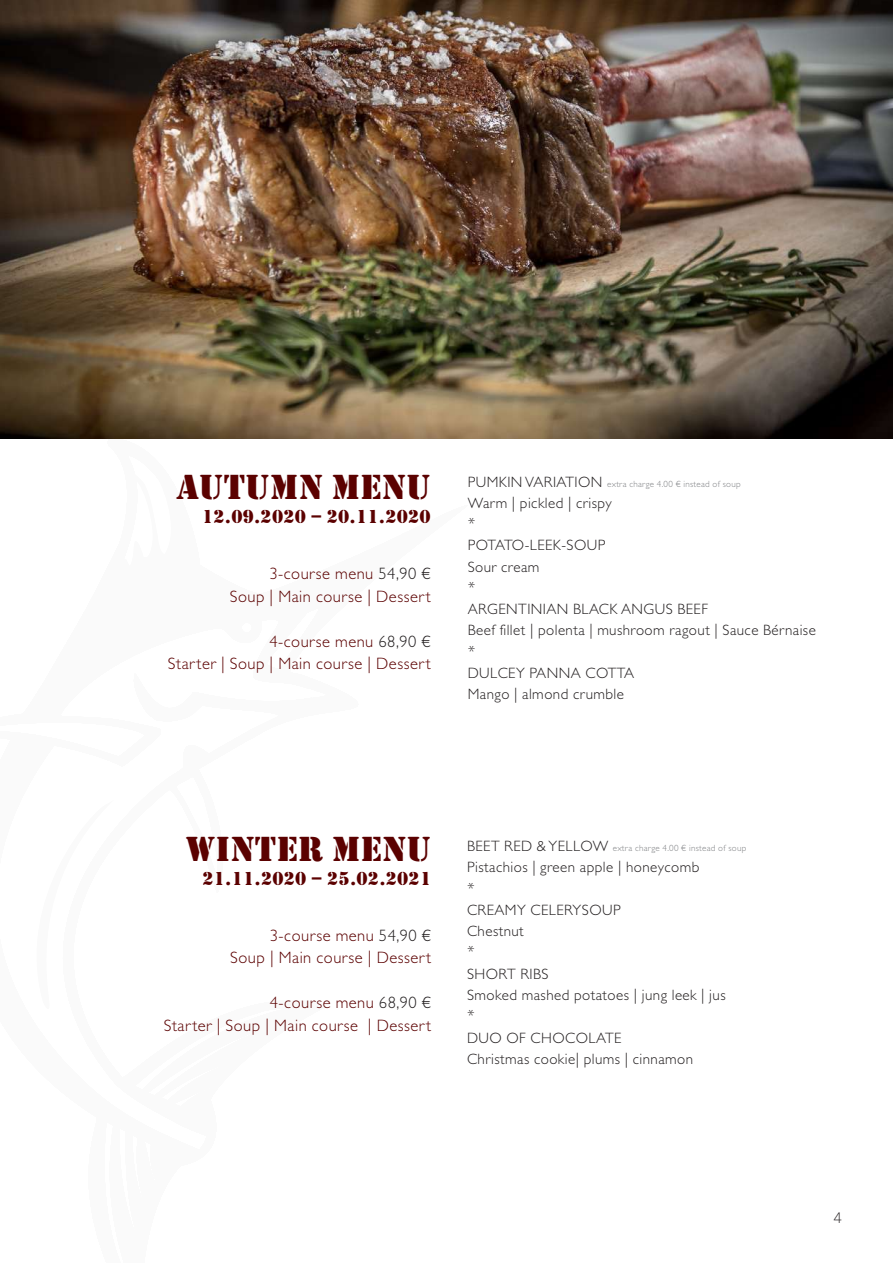
<style>
.page{position:relative;width:893px;height:1263px;background:#fff}
.page>*{position:absolute;margin:0;border:0;box-sizing:border-box;transform-origin:0 0}
.t1{font:36px "Stencil";letter-spacing:.01em;color:#5b0100}
.t2{font:19.5px "Stencil";letter-spacing:.01em;color:#5b0100}
.t3{font:300 16.5px/22.5px "Gill Sans Std";letter-spacing:.03em;color:#5b0100;text-align:right}
.t4{font:300 15px/21.3px "Gill Sans Std";letter-spacing:.03em;color:#231f20}
.t5{font:300 15px "Benton Sans";color:#231f20}
.t6{font:300 14.25px "Benton Sans";color:#231f20}
.t7{font:300 9px "Gill Sans Std";letter-spacing:.03em;color:#808285}
.s1{color:#231f20}
.s2{font-size:15px;color:#231f20}
</style>
<div class="page">
<img style="left:0;top:0;width:893px;height:438px">
<h1 class="t1" style="left:176px;top:467px;width:256px">AUTUMN MENU</h1>
<h2 class="t2" style="left:202px;top:506px;width:230px">12.09.2020 – 20.11.2020</h2>
<p class="t3" style="left:230px;top:563px;width:202px">3-course menu <span class="s1">54,90 €<br></span>Soup | Main course | Dessert</p>
<p class="t3" style="left:168px;top:630px;width:264px">4-course menu <span class="s1">68,90 €<br></span>Starter | Soup | Main course | Dessert</p>
<p class="t7" style="left:468px;top:478px;width:274px"><span class="s2">PUMKIN VARIATION</span> extra charge 4.00 € instead of soup</p>
<p class="t4" style="left:468px;top:492px;width:145px">Warm | pickled | crispy</p>
<p class="t5" style="left:468px;top:515px;width:9px">*</p>
<p class="t4" style="left:468px;top:535px;width:139px">POTATO-LEEK-SOUP<br>Sour cream</p>
<p class="t5" style="left:468px;top:578px;width:9px">*</p>
<p class="t4" style="left:468px;top:599px;width:350px">ARGENTINIAN BLACK ANGUS BEEF<br>Beef fillet | polenta | mushroom ragout | Sauce Bérnaise</p>
<p class="t5" style="left:468px;top:642px;width:9px">*</p>
<p class="t4" style="left:468px;top:662px;width:168px">DULCEY PANNA COTTA<br>Mango | almond crumble</p>
<h1 class="t1" style="left:186px;top:828px;width:247px">WINTER MENU</h1>
<h2 class="t2" style="left:202px;top:867px;width:230px">21.11.2020 – 25.02.2021</h2>
<p class="t3" style="left:230px;top:924px;width:202px">3-course menu <span class="s1">54,90 €<br></span>Soup | Main course | Dessert</p>
<p class="t3" style="left:164px;top:992px;width:269px">4-course menu <span class="s1">68,90 €<br></span>Starter | Soup | Main course | Dessert</p>
<p class="t7" style="left:467px;top:843px;width:281px"><span class="s2">BEET RED &amp; YELLOW</span> extra charge 4.00 € instead of soup</p>
<p class="t4" style="left:467px;top:857px;width:234px">Pistachios | green apple | honeycomb</p>
<p class="t5" style="left:467px;top:879px;width:9px">*</p>
<p class="t4" style="left:467px;top:899px;width:155px">CREAMY CELERYSOUP<br>Chestnut</p>
<p class="t5" style="left:467px;top:943px;width:9px">*</p>
<p class="t4" style="left:467px;top:963px;width:260px">SHORT RIBS<br>Smoked mashed potatoes | jung leek | jus</p>
<p class="t5" style="left:467px;top:1007px;width:9px">*</p>
<p class="t4" style="left:467px;top:1027px;width:228px">DUO OF CHOCOLATE<br>Christmas cookie| plums | cinnamon</p>
<p class="t6" style="left:833px;top:1210px;width:10px">4</p>
</div>
